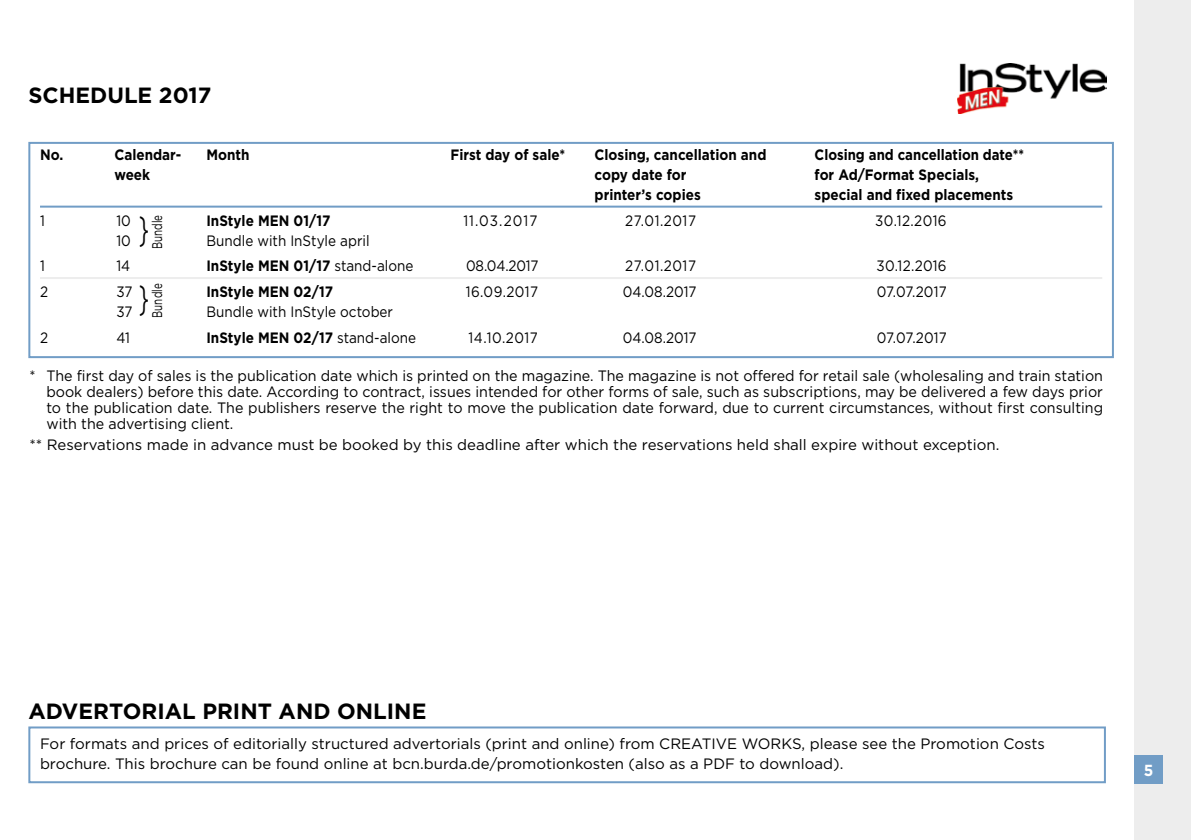
<style>
.page{position:relative;width:1191px;height:840px;background:#fff}
.page>*{position:absolute;margin:0;border:0;box-sizing:border-box;transform-origin:0 0}
.t1{font:36px/68.6px "Gotham";color:#000;scale:.6 1}
.t2{font:700 22px "Gotham";color:#000}
.t3{font:700 16px "Gotham";color:#fff;scale:.95 1}
.t4{font:15px/16px "Gotham";color:#000;text-align:justify;scale:.95 1}
.t5{font:15px/20px "Gotham";color:#000}
.t6{font:700 15px "Gotham";color:#000;scale:.9 1}
.t7{font:15px "Gotham";color:#000;scale:.9 1}
.t8{font:700 15px "Gotham";color:#000;scale:.88 1}
.t9{font:14px "Gotham";color:#000;scale:.7 1}
.s1{font-weight:400}
</style>
<div class="page">
<img style="left:957px;top:63px;width:149px;height:50px">
<div style="left:1134px;top:0;width:57px;height:839px;background:#ededed"></div>
<div style="left:1134px;top:754px;width:28px;height:28px;background:#719dc6"></div>
<hr style="left:40px;top:205px;width:1062px;height:2px;background:#719dc6">
<hr style="left:40px;top:277px;width:1062px;height:2px;background:#ededed">
<div style="left:28px;top:142px;width:1086px;height:216px;border:2px solid #719dc6"></div>
<div style="left:28px;top:726px;width:1078px;height:56px;border:2px solid #719dc6"></div>
<h2 class="t2" style="left:28px;top:80px;width:185px">SCHEDULE 2017</h2>
<p class="t6" style="left:40px;top:144px;width:27px">No.</p>
<p class="t6" style="left:114px;top:144px;width:76px">Calendar-</p>
<p class="t6" style="left:206px;top:144px;width:49px">Month</p>
<p class="t6" style="left:450px;top:144px;width:129px">First day of sale*</p>
<p class="t6" style="left:594px;top:144px;width:192px">Closing, cancellation and</p>
<p class="t8" style="left:814px;top:144px;width:239px">Closing and cancellation date**</p>
<p class="t6" style="left:114px;top:164px;width:41px">week</p>
<p class="t6" style="left:594px;top:164px;width:103px">copy date for</p>
<p class="t6" style="left:814px;top:164px;width:184px">for Ad/Format Specials,</p>
<p class="t6" style="left:594px;top:184px;width:120px">printer’s copies</p>
<p class="t6" style="left:814px;top:184px;width:222px">special and fixed placements</p>
<p class="t7" style="left:40px;top:210px;width:7px">1</p>
<p class="t7" style="left:116px;top:210px;width:18px">10</p>
<p class="t6" style="left:206px;top:210px;width:139px">InStyle MEN 01/17</p>
<p class="t7" style="left:463px;top:210px;width:84px">11.03.2017</p>
<p class="t7" style="left:625px;top:210px;width:80px">27.01.2017</p>
<p class="t7" style="left:875px;top:210px;width:81px">30.12.2016</p>
<p class="t7" style="left:116px;top:230px;width:18px">10</p>
<p class="t7" style="left:206px;top:230px;width:183px">Bundle with InStyle april</p>
<p class="t7" style="left:40px;top:256px;width:7px">1</p>
<p class="t7" style="left:116px;top:256px;width:17px">14</p>
<p class="t6" style="left:206px;top:256px;width:232px">InStyle MEN 01/17 <span class="s1">stand-alone</span></p>
<p class="t7" style="left:466px;top:256px;width:82px">08.04.2017</p>
<p class="t7" style="left:625px;top:256px;width:80px">27.01.2017</p>
<p class="t7" style="left:876px;top:256px;width:79px">30.12.2016</p>
<p class="t7" style="left:40px;top:282px;width:10px">2</p>
<p class="t7" style="left:116px;top:282px;width:19px">37</p>
<p class="t6" style="left:206px;top:281px;width:142px">InStyle MEN 02/17</p>
<p class="t7" style="left:466px;top:282px;width:82px">16.09.2017</p>
<p class="t7" style="left:623px;top:282px;width:83px">04.08.2017</p>
<p class="t7" style="left:876px;top:282px;width:79px">07.07.2017</p>
<p class="t7" style="left:116px;top:302px;width:19px">37</p>
<p class="t7" style="left:206px;top:302px;width:209px">Bundle with InStyle october</p>
<p class="t7" style="left:40px;top:327px;width:10px">2</p>
<p class="t7" style="left:116px;top:327px;width:17px">41</p>
<p class="t6" style="left:206px;top:327px;width:234px">InStyle MEN 02/17 <span class="s1">stand-alone</span></p>
<p class="t7" style="left:468px;top:327px;width:79px">14.10.2017</p>
<p class="t7" style="left:623px;top:327px;width:83px">04.08.2017</p>
<p class="t7" style="left:876px;top:327px;width:79px">07.07.2017</p>
<p class="t4" style="left:46px;top:367px;width:1113px;text-indent:-17px">* The first day of sales is the publication date which is printed on the magazine. The magazine is not offered for retail sale (wholesaling and train station book dealers) before this date. According to contract, issues intended for other forms of sale, such as subscriptions, may be delivered a few days prior to the publication date. The publishers reserve the right to move the publication date forward, due to current circumstances, without first consulting with the advertising client.</p>
<p class="t5" style="left:29px;top:434px;width:971px">** Reservations made in advance must be booked by this deadline after which the reservations held shall expire without exception.</p>
<h1 class="t1" style="left:139px;top:194px;width:19px">} }</h1>
<p class="t9" style="left:148px;top:249px;width:50px;rotate:-90deg">Bundle</p>
<p class="t9" style="left:148px;top:317px;width:50px;rotate:-90deg">Bundle</p>
<h2 class="t2" style="left:28px;top:695px;width:399px">ADVERTORIAL PRINT AND ONLINE</h2>
<p class="t5" style="left:40px;top:732px;width:1006px">For formats and prices of editorially structured advertorials (print and online) from CREATIVE WORKS, please see the Promotion Costs brochure. This brochure can be found online at bcn.burda.de/promotionkosten (also as a PDF to download).</p>
<p class="t3" style="left:1143px;top:759px;width:12px">5</p>
</div>
